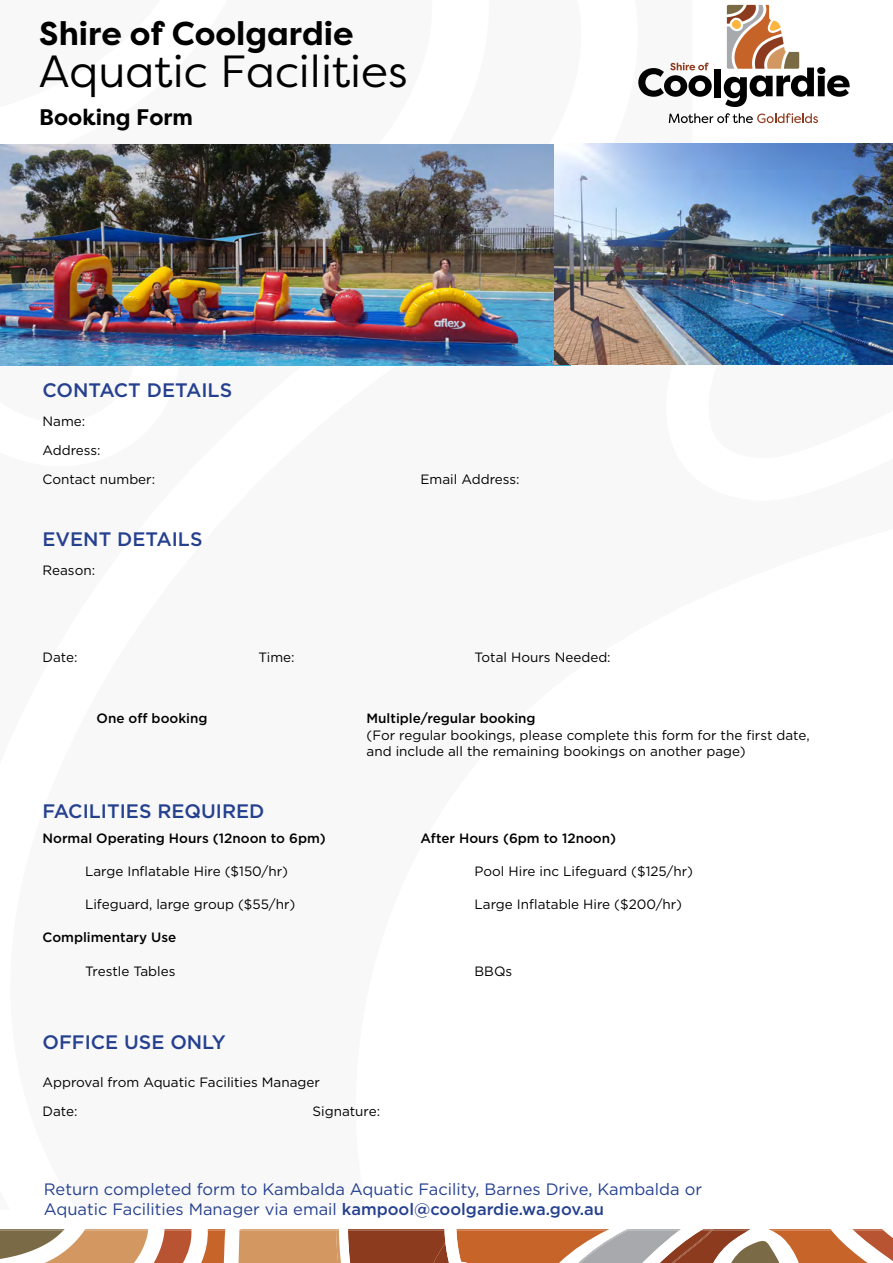
<style>
.page{position:relative;width:893px;height:1263px;background:#fff}
.page>*{position:absolute;margin:0;border:0;box-sizing:border-box;transform-origin:0 0}
.t1{font:45px "Filson Pro";color:#000}
.t2{font:700 33px "Filson Pro";color:#000}
.t3{font:700 22.5px "Filson Pro";color:#000}
.t4{font:500 19.5px "Gotham";color:#25408f}
.t5{font:16.5px/19.8px "Gotham";color:#25408f}
.t6{font:13.5px/29px "Gotham";color:#000}
.t7{font:500 13.5px "Gotham";color:#000}
.s1{font-weight:500}
</style>
<div class="page">
<svg style="left:0;top:1229px;width:893px;height:34px"></svg>
<svg style="left:638px;top:63px;width:74px;height:34px"></svg>
<div style="left:714px;top:69px;width:7px;height:29px;background:#000"></div>
<svg style="left:669px;top:113px;width:149px;height:10px"></svg>
<svg style="left:724px;top:5px;width:126px;height:102px"></svg>
<img style="left:0;top:145px;width:570px;height:221px">
<img style="left:554px;top:144px;width:339px;height:221px">
<h2 class="t2" style="left:39px;top:13px;width:316px">Shire of Coolgardie</h2>
<h1 class="t1" style="left:39px;top:41px;width:370px">Aquatic Facilities</h1>
<h3 class="t3" style="left:39px;top:103px;width:155px">Booking Form</h3>
<h3 class="t4" style="left:43px;top:377px;width:191px">CONTACT DETAILS</h3>
<p class="t6" style="left:43px;top:406px;width:114px">Name:<br>Address:<br>Contact number:</p>
<h3 class="t4" style="left:43px;top:527px;width:161px">EVENT DETAILS</h3>
<p class="t6" style="left:43px;top:556px;width:54px">Reason:</p>
<p class="t6" style="left:421px;top:464px;width:101px">Email Address:</p>
<p class="t6" style="left:43px;top:643px;width:36px">Date:</p>
<p class="t6" style="left:259px;top:643px;width:38px">Time:</p>
<p class="t6" style="left:475px;top:643px;width:138px">Total Hours Needed:</p>
<p class="t7" style="left:97px;top:710px;width:113px">One off booking</p>
<p class="t7" style="left:367px;top:710px;width:171px">Multiple/regular booking</p>
<p class="t6" style="left:367px;top:726px;width:445px;line-height:16.5px">(For regular bookings, please complete this form for the first date, and include all the remaining bookings on another page)</p>
<h3 class="t4" style="left:43px;top:798px;width:223px">FACILITIES REQUIRED</h3>
<p class="t7" style="left:43px;top:829px;width:285px">Normal Operating Hours (12noon to 6pm)</p>
<p class="t7" style="left:421px;top:829px;width:197px">After Hours (6pm to 12noon)</p>
<p class="t6" style="left:85px;top:856px;width:204px">Large Inflatable Hire ($150/hr)</p>
<p class="t6" style="left:475px;top:856px;width:220px">Pool Hire inc Lifeguard ($125/hr)</p>
<p class="t6" style="left:85px;top:889px;width:212px">Lifeguard, large group ($55/hr)</p>
<p class="t6" style="left:475px;top:889px;width:209px">Large Inflatable Hire ($200/hr)</p>
<p class="t7" style="left:43px;top:929px;width:135px">Complimentary Use</p>
<p class="t6" style="left:85px;top:956px;width:92px">Trestle Tables</p>
<p class="t6" style="left:475px;top:956px;width:39px">BBQs</p>
<h3 class="t4" style="left:43px;top:1029px;width:185px">OFFICE USE ONLY</h3>
<p class="t6" style="left:43px;top:1067px;width:279px">Approval from Aquatic Facilities Manager<br>Date:</p>
<p class="t6" style="left:313px;top:1096px;width:69px">Signature:</p>
<p class="t5" style="left:44px;top:1179px;width:660px">Return completed form to Kambalda Aquatic Facility, Barnes Drive, Kambalda or<br>Aquatic Facilities Manager via email <span class="s1">kampool@coolgardie.wa.gov.au</span></p>
</div>
